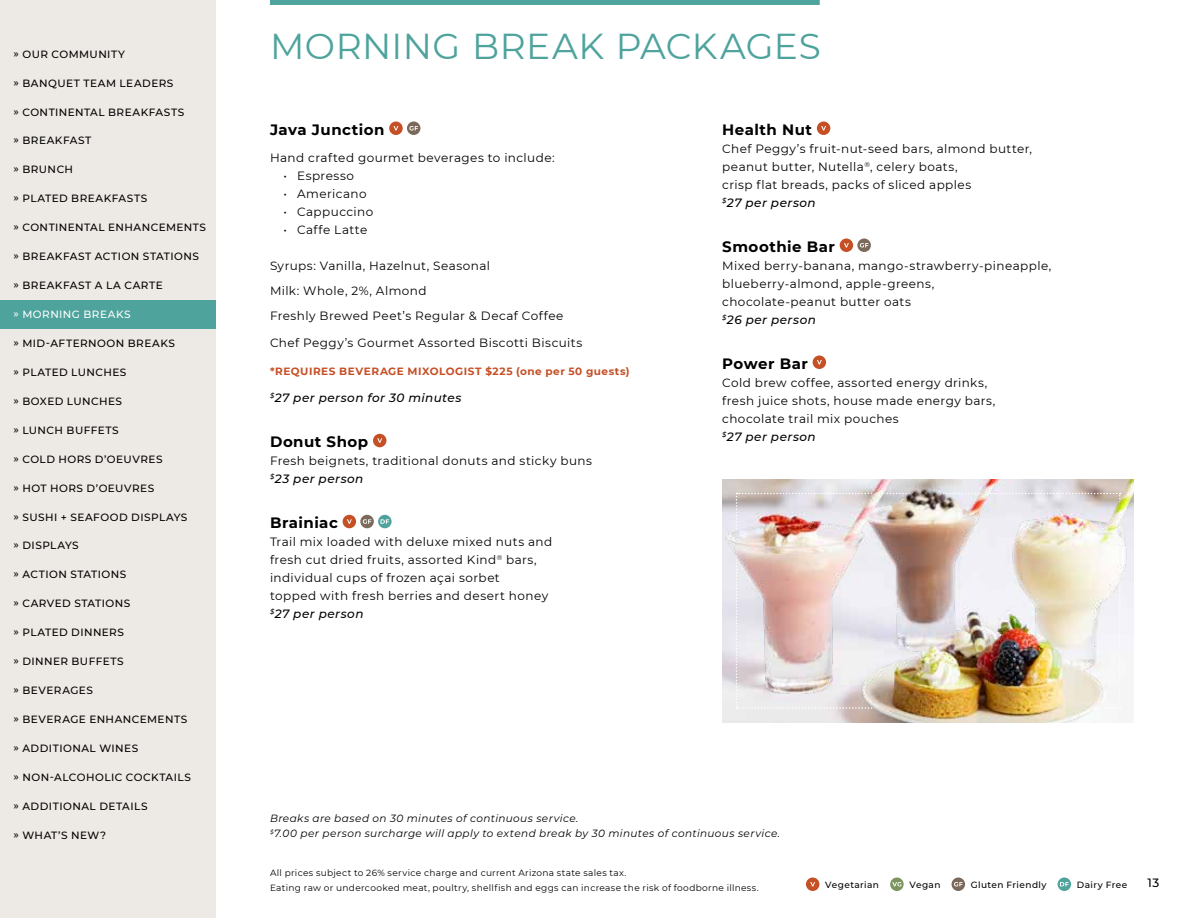
<style>
.page{position:relative;width:1188px;height:918px;background:#fff}
.page>*{position:absolute;margin:0;border:0;box-sizing:border-box;transform-origin:0 0}
.t1{font:36px "Montserrat";letter-spacing:.015em;color:#4ea39c}
.t2{font:700 15px "Montserrat";letter-spacing:.03em;color:#000}
.t3{font:12px/18px "Montserrat";letter-spacing:.035em;color:#000}
.t4{font:italic 500 12px "Montserrat";letter-spacing:.04em;color:#000}
.t5{font:500 12px "Montserrat";color:#000}
.t6{font:500 10.5px "Montserrat";letter-spacing:.045em;color:#000}
.t7{font:italic 10.5px/15px "Montserrat";letter-spacing:.04em;color:#000}
.t8{font:700 10.5px "Montserrat";letter-spacing:.05em;color:#c55026}
.t9{font:500 10.5px "Montserrat";letter-spacing:.045em;color:#fff}
.t10{font:9px/15px "Montserrat";letter-spacing:.035em;color:#000}
.t11{font:500 9px "Montserrat";letter-spacing:.045em;color:#000}
.s1{font-weight:500;font-style:italic}
</style>
<div class="page">
<div style="left:0;top:0;width:216px;height:918px;background:#ede9e4"></div>
<div style="left:806px;top:878px;width:13px;height:13px;background:#c55026;border-radius:50%"></div>
<svg style="left:810px;top:882px;width:5px;height:4px"></svg>
<svg style="left:890px;top:877px;width:14px;height:14px"></svg>
<svg style="left:892px;top:882px;width:10px;height:4px"></svg>
<div style="left:952px;top:878px;width:13px;height:13px;background:#7b6a5b;border-radius:50%"></div>
<svg style="left:954px;top:882px;width:9px;height:4px"></svg>
<div style="left:1058px;top:878px;width:13px;height:13px;background:#4ea39c;border-radius:50%"></div>
<svg style="left:1060px;top:882px;width:9px;height:4px"></svg>
<div style="left:0;top:300px;width:216px;height:29px;background:#4ea39c"></div>
<div style="left:389px;top:122px;width:14px;height:13px;background:#c55026;border-radius:50%"></div>
<svg style="left:394px;top:126px;width:4px;height:5px"></svg>
<div style="left:407px;top:122px;width:13px;height:13px;background:#7b6a5b;border-radius:50%"></div>
<svg style="left:409px;top:126px;width:9px;height:4px"></svg>
<div style="left:373px;top:434px;width:13px;height:13px;background:#c55026;border-radius:50%"></div>
<svg style="left:377px;top:438px;width:5px;height:5px"></svg>
<div style="left:343px;top:515px;width:13px;height:13px;background:#c55026;border-radius:50%"></div>
<svg style="left:347px;top:519px;width:5px;height:5px"></svg>
<div style="left:360px;top:515px;width:14px;height:13px;background:#7b6a5b;border-radius:50%"></div>
<svg style="left:363px;top:519px;width:8px;height:5px"></svg>
<div style="left:378px;top:515px;width:14px;height:13px;background:#4ea39c;border-radius:50%"></div>
<svg style="left:380px;top:519px;width:9px;height:5px"></svg>
<div style="left:817px;top:122px;width:13px;height:13px;background:#c55026;border-radius:50%"></div>
<svg style="left:821px;top:126px;width:5px;height:5px"></svg>
<div style="left:840px;top:238px;width:13px;height:14px;background:#c55026;border-radius:50%"></div>
<svg style="left:844px;top:243px;width:5px;height:5px"></svg>
<svg style="left:857px;top:239px;width:14px;height:13px"></svg>
<svg style="left:860px;top:243px;width:8px;height:4px"></svg>
<div style="left:813px;top:355px;width:13px;height:14px;background:#c55026;border-radius:50%"></div>
<svg style="left:817px;top:360px;width:5px;height:4px"></svg>
<div style="left:270px;top:0;width:550px;height:5px;background:#4ea39c"></div>
<img style="left:722px;top:479px;width:412px;height:243px">
<img style="left:736px;top:493px;width:385px;height:216px">
<p class="t6" style="left:14px;top:47px;width:113px">» OUR COMMUNITY</p>
<p class="t6" style="left:14px;top:76px;width:161px">» BANQUET TEAM LEADERS</p>
<p class="t6" style="left:14px;top:104px;width:172px">» CONTINENTAL BREAKFASTS</p>
<p class="t6" style="left:14px;top:133px;width:79px">» BREAKFAST</p>
<p class="t6" style="left:14px;top:162px;width:61px">» BRUNCH</p>
<p class="t6" style="left:14px;top:191px;width:135px">» PLATED BREAKFASTS</p>
<p class="t6" style="left:14px;top:220px;width:194px">» CONTINENTAL ENHANCEMENTS</p>
<p class="t6" style="left:14px;top:249px;width:187px">» BREAKFAST ACTION STATIONS</p>
<p class="t6" style="left:14px;top:278px;width:151px">» BREAKFAST A LA CARTE</p>
<p class="t9" style="left:14px;top:307px;width:119px">» MORNING BREAKS</p>
<p class="t6" style="left:14px;top:336px;width:163px">» MID-AFTERNOON BREAKS</p>
<p class="t6" style="left:14px;top:365px;width:114px">» PLATED LUNCHES</p>
<p class="t6" style="left:14px;top:394px;width:110px">» BOXED LUNCHES</p>
<p class="t6" style="left:14px;top:423px;width:107px">» LUNCH BUFFETS</p>
<p class="t6" style="left:14px;top:452px;width:151px">» COLD HORS D’OEUVRES</p>
<p class="t6" style="left:14px;top:481px;width:142px">» HOT HORS D’OEUVRES</p>
<p class="t6" style="left:14px;top:509px;width:176px">» SUSHI + SEAFOOD DISPLAYS</p>
<p class="t6" style="left:14px;top:538px;width:67px">» DISPLAYS</p>
<p class="t6" style="left:14px;top:567px;width:114px">» ACTION STATIONS</p>
<p class="t6" style="left:14px;top:596px;width:118px">» CARVED STATIONS</p>
<p class="t6" style="left:14px;top:625px;width:112px">» PLATED DINNERS</p>
<p class="t6" style="left:14px;top:654px;width:112px">» DINNER BUFFETS</p>
<p class="t6" style="left:14px;top:683px;width:81px">» BEVERAGES</p>
<p class="t6" style="left:14px;top:712px;width:175px">» BEVERAGE ENHANCEMENTS</p>
<p class="t6" style="left:14px;top:741px;width:126px">» ADDITIONAL WINES</p>
<p class="t6" style="left:14px;top:770px;width:179px">» NON-ALCOHOLIC COCKTAILS</p>
<p class="t6" style="left:14px;top:799px;width:136px">» ADDITIONAL DETAILS</p>
<p class="t6" style="left:14px;top:828px;width:94px">» WHAT’S NEW?</p>
<h1 class="t1" style="left:270px;top:21px;width:552px">MORNING BREAK PACKAGES</h1>
<p class="t2" style="left:270px;top:119px;width:116px">Java Junction</p>
<p class="t3" style="left:270px;top:149px;width:286px">Hand crafted gourmet beverages to include:</p>
<p class="t3" style="left:284px;top:167px;width:72px">• Espresso</p>
<p class="t3" style="left:284px;top:185px;width:85px">• Americano</p>
<p class="t3" style="left:284px;top:203px;width:91px">• Cappuccino</p>
<p class="t3" style="left:284px;top:221px;width:85px">• Caffe Latte</p>
<p class="t3" style="left:270px;top:253px;width:295px;line-height:24.8px">Syrups: Vanilla, Hazelnut, Seasonal<br>Milk: Whole, 2%, Almond<br>Freshly Brewed Peet’s Regular &amp; Decaf Coffee</p>
<p class="t3" style="left:270px;top:334px;width:314px">Chef Peggy’s Gourmet Assorted Biscotti Biscuits</p>
<p class="t8" style="left:270px;top:364px;width:361px">*REQUIRES BEVERAGE MIXOLOGIST $225 (one per 50 guests)</p>
<p class="t4" style="left:270px;top:390px;width:193px"><sup>$</sup>27 per person for 30 minutes</p>
<p class="t2" style="left:270px;top:431px;width:100px">Donut Shop</p>
<p class="t3" style="left:270px;top:452px;width:324px">Fresh beignets, traditional donuts and sticky buns <sup>$</sup><span class="s1">23 per person</span></p>
<p class="t2" style="left:270px;top:512px;width:69px">Brainiac</p>
<p class="t3" style="left:270px;top:533px;width:284px">Trail mix loaded with deluxe mixed nuts and fresh cut dried fruits, assorted Kind<sup>®</sup> bars, individual cups of frozen açai sorbet<br>topped with fresh berries and desert honey <sup>$</sup><span class="s1">27 per person</span></p>
<p class="t2" style="left:722px;top:119px;width:91px">Health Nut</p>
<p class="t3" style="left:722px;top:139px;width:311px">Chef Peggy’s fruit-nut-seed bars, almond butter, peanut butter, Nutella<sup>®</sup>, celery boats,<br>crisp flat breads, packs of sliced apples<br><sup>$</sup><span class="s1">27 per person</span></p>
<p class="t2" style="left:722px;top:236px;width:114px">Smoothie Bar</p>
<p class="t3" style="left:722px;top:256px;width:331px">Mixed berry-banana, mango-strawberry-pineapple, blueberry-almond, apple-greens, chocolate-peanut butter oats<br><sup>$</sup><span class="s1">26 per person</span></p>
<p class="t2" style="left:722px;top:353px;width:87px">Power Bar</p>
<p class="t3" style="left:722px;top:373px;width:275px">Cold brew coffee, assorted energy drinks, fresh juice shots, house made energy bars, chocolate trail mix pouches<br><sup>$</sup><span class="s1">27 per person</span></p>
<p class="t7" style="left:270px;top:810px;width:512px">Breaks are based on 30 minutes of continuous service.<br><sup>$</sup>7.00 per person surcharge will apply to extend break by 30 minutes of continuous service.</p>
<p class="t10" style="left:270px;top:865px;width:490px">All prices subject to 26% service charge and current Arizona state sales tax.<br>Eating raw or undercooked meat, poultry, shellfish and eggs can increase the risk of foodborne illness.</p>
<p class="t5" style="left:1148px;top:874px;width:13px">13</p>
<p class="t11" style="left:825px;top:879px;width:55px">Vegetarian</p>
<p class="t11" style="left:909px;top:879px;width:33px">Vegan</p>
<p class="t11" style="left:971px;top:879px;width:77px">Gluten Friendly</p>
<p class="t11" style="left:1077px;top:879px;width:52px">Dairy Free</p>
</div>
